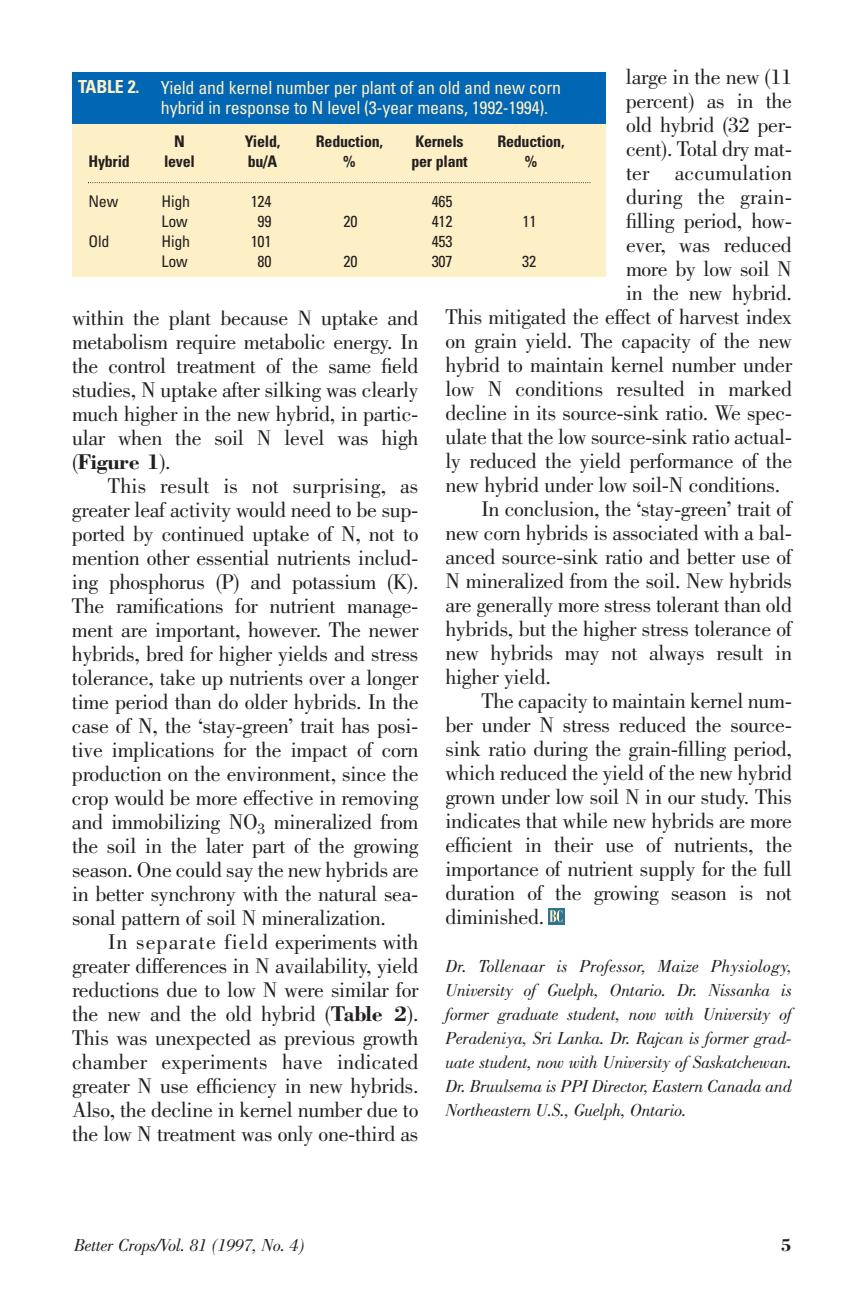
<style>
.page{position:relative;width:864px;height:1296px;background:#fff}
.page>*{position:absolute;margin:0;border:0;box-sizing:border-box;transform-origin:0 0}
.t1{font:22px/24px "Bodoni";letter-spacing:-.015em;color:#231f20;text-align:justify}
.t2{font:22px "Bodoni";letter-spacing:.005em;color:#231f20}
.t3{font:italic 18px/24px "Bodoni";letter-spacing:-.015em;color:#231f20;text-align:justify}
.t4{font:condensed 18px/20px "Univers";letter-spacing:-.015em;color:#fef0c6}
.t5{font:700 18px "Bodoni";color:#231f20}
.t6{font:700 condensed 16px "Univers";letter-spacing:-.015em;color:#231f20}
.t7{font:condensed 16px "Univers";letter-spacing:-.015em;color:#231f20}
.s1{font-weight:700}
</style>
<div class="page">
<svg style="left:548px;top:908px;width:16px;height:16px"></svg>
<svg style="left:550px;top:910px;width:12px;height:12px"></svg>
<div style="left:72px;top:123px;width:534px;height:154px;background:#fef0c6"></div>
<div style="left:72px;top:72px;width:534px;height:52px;background:#0166b3"></div>
<svg style="left:88px;top:182px;width:503px;height:1px"></svg>
<p class="t1" style="left:626px;top:67px;width:168px">large in the new (11</p>
<p class="t1" style="left:626px;top:91px;width:168px">percent) as in the</p>
<p class="t1" style="left:626px;top:115px;width:168px">old hybrid (32 per-</p>
<p class="t1" style="left:626px;top:139px;width:168px">cent). Total dry mat-</p>
<p class="t2" style="left:626px;top:165px;width:168px">ter accumulation</p>
<p class="t2" style="left:626px;top:189px;width:168px">during the grain-</p>
<p class="t1" style="left:626px;top:211px;width:168px">filling period, how-</p>
<p class="t1" style="left:626px;top:235px;width:167px">ever, was reduced</p>
<p class="t1" style="left:626px;top:259px;width:167px">more by low soil N</p>
<p class="t1" style="left:626px;top:283px;width:168px">in the new hybrid.</p>
<p class="t1" style="left:446px;top:307px;width:348px">This mitigated the effect of harvest index</p>
<p class="t1" style="left:446px;top:331px;width:348px">on grain yield. The capacity of the new</p>
<p class="t1" style="left:446px;top:355px;width:348px">hybrid to maintain kernel number under</p>
<p class="t1" style="left:446px;top:379px;width:348px">low N conditions resulted in marked</p>
<p class="t1" style="left:446px;top:403px;width:348px">decline in its source-sink ratio. We spec-</p>
<p class="t1" style="left:446px;top:427px;width:348px">ulate that the low source-sink ratio actual-</p>
<p class="t1" style="left:446px;top:451px;width:348px">ly reduced the yield performance of the</p>
<p class="t1" style="left:446px;top:475px;width:336px">new hybrid under low soil-N conditions.</p>
<p class="t1" style="left:482px;top:499px;width:312px">In conclusion, the ‘stay-green’ trait of</p>
<p class="t1" style="left:446px;top:523px;width:348px">new corn hybrids is associated with a bal-</p>
<p class="t1" style="left:446px;top:547px;width:348px">anced source-sink ratio and better use of</p>
<p class="t1" style="left:446px;top:571px;width:348px">N mineralized from the soil. New hybrids</p>
<p class="t1" style="left:446px;top:595px;width:348px">are generally more stress tolerant than old</p>
<p class="t1" style="left:446px;top:619px;width:348px">hybrids, but the higher stress tolerance of</p>
<p class="t1" style="left:446px;top:643px;width:348px">new hybrids may not always result in</p>
<p class="t1" style="left:446px;top:667px;width:107px">higher yield.</p>
<p class="t1" style="left:482px;top:691px;width:312px">The capacity to maintain kernel num-</p>
<p class="t1" style="left:446px;top:715px;width:348px">ber under N stress reduced the source-</p>
<p class="t1" style="left:446px;top:739px;width:348px">sink ratio during the grain-filling period,</p>
<p class="t1" style="left:446px;top:763px;width:348px">which reduced the yield of the new hybrid</p>
<p class="t1" style="left:446px;top:787px;width:348px">grown under low soil N in our study. This</p>
<p class="t1" style="left:446px;top:811px;width:348px">indicates that while new hybrids are more</p>
<p class="t1" style="left:446px;top:835px;width:348px">efficient in their use of nutrients, the</p>
<p class="t1" style="left:446px;top:859px;width:348px">importance of nutrient supply for the full</p>
<p class="t1" style="left:446px;top:883px;width:348px">duration of the growing season is not</p>
<p class="t1" style="left:446px;top:907px;width:100px">diminished.</p>
<p class="t3" style="left:446px;top:956px;width:348px">Dr. Tollenaar is Professor, Maize Physiology, University of Guelph, Ontario. Dr. Nissanka is former graduate student, now with University of Peradeniya, Sri Lanka. Dr. Rajcan is former grad&shy;uate student, now with University of Saskatchewan.<br>Dr. Bruulsema is PPI Director, Eastern Canada and Northeastern U.S., Guelph, Ontario.</p>
<p class="t4" style="left:161px;top:79px;width:402px;text-indent:-83px"><span class="s1">TABLE 2.</span> Yield and kernel number per plant of an old and new corn hybrid in response to N level (3-year means, 1992-1994).</p>
<p class="t6" style="left:174px;top:135px;width:12px">N</p>
<p class="t6" style="left:245px;top:135px;width:37px">Yield,</p>
<p class="t6" style="left:316px;top:135px;width:69px">Reduction,</p>
<p class="t6" style="left:415px;top:135px;width:50px">Kernels</p>
<p class="t6" style="left:497px;top:135px;width:69px">Reduction,</p>
<p class="t6" style="left:88px;top:155px;width:43px">Hybrid</p>
<p class="t6" style="left:164px;top:155px;width:33px">level</p>
<p class="t6" style="left:248px;top:155px;width:31px">bu/A</p>
<p class="t6" style="left:343px;top:155px;width:14px">%</p>
<p class="t6" style="left:411px;top:155px;width:58px">per plant</p>
<p class="t6" style="left:525px;top:155px;width:14px">%</p>
<p class="t7" style="left:88px;top:195px;width:31px">New</p>
<p class="t7" style="left:162px;top:195px;width:30px">High</p>
<p class="t7" style="left:251px;top:195px;width:22px">124</p>
<p class="t7" style="left:432px;top:195px;width:22px">465</p>
<p class="t7" style="left:162px;top:215px;width:28px">Low</p>
<p class="t7" style="left:258px;top:215px;width:15px">99</p>
<p class="t7" style="left:344px;top:215px;width:15px">20</p>
<p class="t7" style="left:432px;top:215px;width:22px">412</p>
<p class="t7" style="left:523px;top:215px;width:15px">11</p>
<p class="t7" style="left:88px;top:235px;width:22px">Old</p>
<p class="t7" style="left:162px;top:235px;width:30px">High</p>
<p class="t7" style="left:251px;top:235px;width:22px">101</p>
<p class="t7" style="left:432px;top:235px;width:22px">453</p>
<p class="t7" style="left:162px;top:255px;width:28px">Low</p>
<p class="t7" style="left:258px;top:255px;width:15px">80</p>
<p class="t7" style="left:344px;top:255px;width:15px">20</p>
<p class="t7" style="left:432px;top:255px;width:22px">307</p>
<p class="t7" style="left:522px;top:255px;width:15px">32</p>
<p class="t1" style="left:72px;top:308px;width:348px">within the plant because N uptake and metabolism require metabolic energy. In the control treatment of the same field studies, N uptake after silking was clearly much higher in the new hybrid, in partic&shy;ular when the soil N level was high (<span class="s1">Figure 1</span>).</p>
<p class="t1" style="left:72px;top:476px;width:348px;text-indent:36px">This result is not surprising, as greater leaf activity would need to be sup&shy;ported by continued uptake of N, not to mention other essential nutrients includ&shy;ing phosphorus (P) and potassium (K).<br>The ramifications for nutrient manage&shy;ment are important, however. The newer hybrids, bred for higher yields and stress tolerance, take up nutrients over a longer time period than do older hybrids. In the case of N, the ‘stay-green’ trait has posi&shy;tive implications for the impact of corn production on the environment, since the crop would be more effective in removing and immobilizing NO<sub>3</sub> mineralized from the soil in the later part of the growing season. One could say the new hybrids are in better synchrony with the natural sea&shy;sonal pattern of soil N mineralization.</p>
<p class="t1" style="left:72px;top:932px;width:348px;text-indent:36px">In separate field experiments with greater differences in N availability, yield reductions due to low N were similar for the new and the old hybrid (<span class="s1">Table 2</span>).<br>This was unexpected as previous growth chamber experiments have indicated greater N use efficiency in new hybrids.<br>Also, the decline in kernel number due to the low N treatment was only one-third as</p>
<p class="t3" style="left:74px;top:1235px;width:232px">Better Crops/Vol. 81 (1997, No. 4)</p>
<p class="t5" style="left:781px;top:1239px;width:12px">5</p>
</div>
